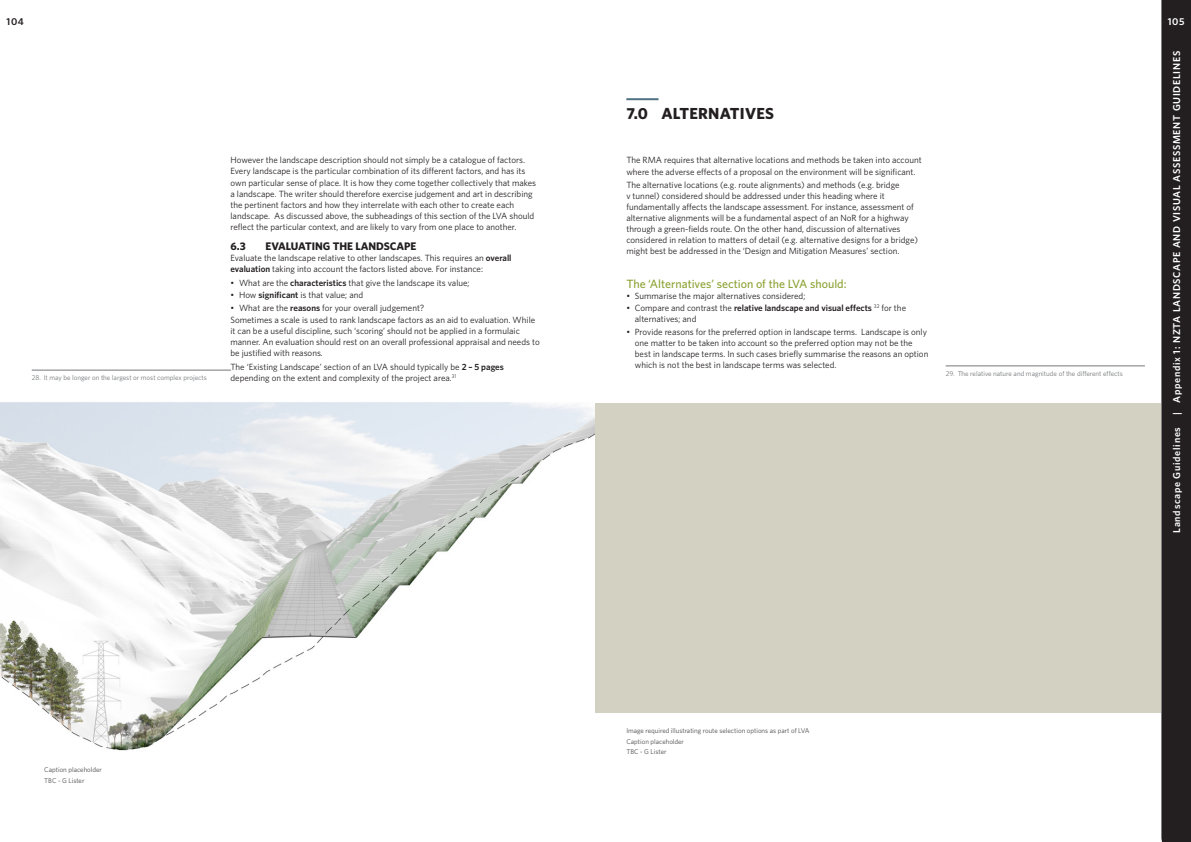
<style>
.page{position:relative;width:1191px;height:842px;background:#fff}
.page>*{position:absolute;margin:0;border:0;box-sizing:border-box;transform-origin:0 0}
.heading_title_number{font:700 16px "Whitney";letter-spacing:.015em;color:#231f20}
.Body_Subhead_02{font:500 12px "Whitney";color:#8ba233}
.Body_subhead_numbere{font:700 11px "Whitney";color:#231f20}
.t1{font:600 10px "Whitney";letter-spacing:.07em;color:#fff}
.t2{font:600 10px "Whitney";color:#231f20}
.Body{font:9px/11px "Whitney";color:#231f20}
.Body_Bullets_01{font:9px/11px "Whitney";color:#231f20}
.t3{font:7px "Whitney";color:#76787b}
.Image_caption{font:6.9px "Whitney";color:#4b4c4d}
.s1{font-weight:600}
</style>
<div class="page">
<hr style="left:626px;top:98px;width:32px;height:2px;background:#4d7182">
<svg style="left:1161px;top:0;width:30px;height:842px;background:#363233"></svg>
<hr style="left:32px;top:370px;width:199px;height:1px;background:#76787b">
<img style="left:0;top:402px;width:594px;height:349px">
<hr style="left:945px;top:366px;width:199px;height:1px;background:#76787b">
<div style="left:595px;top:403px;width:566px;height:310px;background:#d2d1c2"></div>
<p class="t2" style="left:6px;top:15px;width:19px">104</p>
<p class="t1" style="left:1167px;top:15px;width:18px">105</p>
<p class="t3" style="left:32px;top:374px;width:177px">28. It may be longer on the largest or most complex projects</p>
<p class="Body" style="left:230px;top:155px;width:307px">However the landscape description should not simply be a catalogue of factors.<br>Every landscape is the particular combination of its different factors, and has its own particular sense of place. It is how they come together collectively that makes a landscape. The writer should therefore exercise judgement and art in describing the pertinent factors and how they interrelate with each other to create each landscape. As discussed above, the subheadings of this section of the LVA should reflect the particular context, and are likely to vary from one place to another.</p>
<p class="Body_subhead_numbere" style="left:230px;top:239px;width:17px">6.3</p>
<p class="Body_subhead_numbere" style="left:265px;top:239px;width:152px">EVALUATING THE LANDSCAPE</p>
<p class="Body" style="left:230px;top:252px;width:282px">Evaluate the landscape relative to other landscapes. This requires an <span class="s1">overall evaluation</span> taking into account the factors listed above. For instance:</p>
<p class="Body_Bullets_01" style="left:230px;top:277px;width:241px">• What are the <span class="s1">characteristics</span> that give the landscape its value;</p>
<p class="Body_Bullets_01" style="left:230px;top:289px;width:134px">• How <span class="s1">significant</span> is that value; and</p>
<p class="Body_Bullets_01" style="left:230px;top:302px;width:195px">• What are the <span class="s1">reasons</span> for your overall judgement?</p>
<p class="Body" style="left:230px;top:314px;width:311px">Sometimes a scale is used to rank landscape factors as an aid to evaluation. While it can be a useful discipline, such ‘scoring’ should not be applied in a formulaic manner. An evaluation should rest on an overall professional appraisal and needs to be justified with reasons.</p>
<p class="Body" style="left:230px;top:361px;width:275px">The ‘Existing Landscape’ section of an LVA should typically be <span class="s1">2 – 5 pages </span>depending on the extent and complexity of the project area.<sup>31</sup></p>
<p class="Image_caption" style="left:44px;top:765px;width:59px">Caption placeholder</p>
<p class="Image_caption" style="left:44px;top:776px;width:42px">TBC - G Lister</p>
<p class="heading_title_number" style="left:626px;top:103px;width:149px">7.0 ALTERNATIVES</p>
<p class="Body" style="left:626px;top:155px;width:297px">The RMA requires that alternative locations and methods be taken into account where the adverse effects of a proposal on the environment will be significant.</p>
<p class="Body" style="left:626px;top:180px;width:293px">The alternative locations (e.g. route alignments) and methods (e.g. bridge<br>v tunnel) considered should be addressed under this heading where it fundamentally affects the landscape assessment. For instance, assessment of alternative alignments will be a fundamental aspect of an NoR for a highway through a green-fields route. On the other hand, discussion of alternatives considered in relation to matters of detail (e.g. alternative designs for a bridge) might best be addressed in the ‘Design and Mitigation Measures’ section.</p>
<p class="Body_Subhead_02" style="left:626px;top:276px;width:222px">The ‘Alternatives’ section of the LVA should:</p>
<p class="Body_Bullets_01" style="left:626px;top:290px;width:180px">• Summarise the major alternatives considered;</p>
<p class="Body_Bullets_01" style="left:635px;top:302px;width:273px;text-indent:-9px">• Compare and contrast the <span class="s1">relative landscape and visual effects</span> <sup>32</sup> for the alternatives; and</p>
<p class="Body_Bullets_01" style="left:635px;top:326px;width:295px;text-indent:-9px">• Provide reasons for the preferred option in landscape terms. Landscape is only one matter to be taken into account so the preferred option may not be the best in landscape terms. In such cases briefly summarise the reasons an option which is not the best in landscape terms was selected.</p>
<p class="t3" style="left:945px;top:369px;width:179px">29. The relative nature and magnitude of the different effects</p>
<p class="t1" style="left:1170px;top:533px;width:483px;rotate:-90deg">Landscape Guidelines | Appendix 1: NZTA LANDSCAPE AND VISUAL ASSESSMENT GUIDELINES</p>
<p class="Image_caption" style="left:626px;top:727px;width:185px">Image required illustrating route selection options as part of LVA</p>
<p class="Image_caption" style="left:626px;top:737px;width:59px">Caption placeholder</p>
<p class="Image_caption" style="left:626px;top:747px;width:42px">TBC - G Lister</p>
</div>
